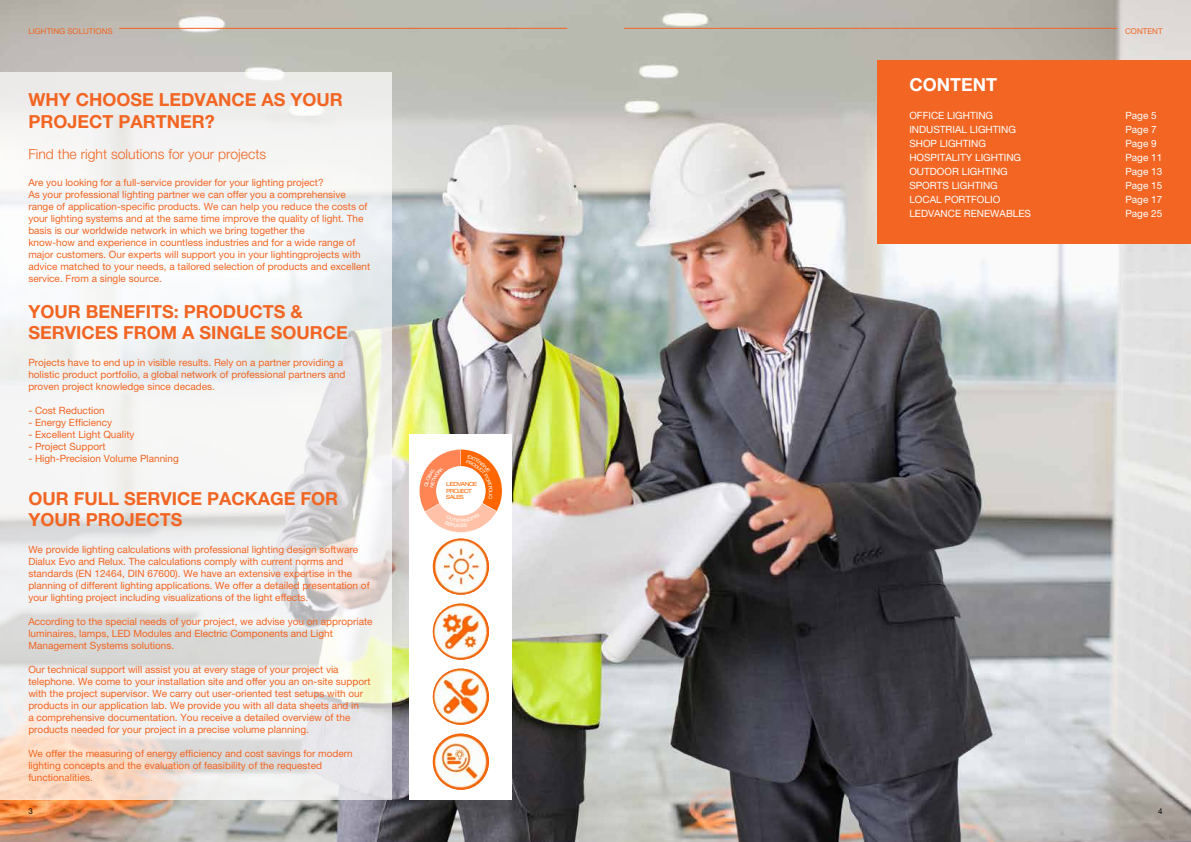
<style>
.page{position:relative;width:1191px;height:842px;background:#fff}
.page>*{position:absolute;margin:0;border:0;box-sizing:border-box;transform-origin:0 0}
.t1{font:700 18px/21.6px "Helvetica Neue LT Pro";color:#f26522}
.t2{font:700 18px "Helvetica Neue LT Pro";color:#fff}
.t3{font:300 14px "Helvetica Neue LT Pro";color:#f26522}
.t4{font:10px/12px "Helvetica Neue LT Pro";color:#f26522}
.t5{font:10px "Helvetica Neue LT Pro";color:#fff}
.t6{font:8px "Helvetica Neue LT Pro";color:#f26522}
.t7{font:8px "Helvetica Neue LT Pro";color:#000}
.t8{font:expanded 5.7px/6.8px "Helvetica Neue LT Pro";letter-spacing:-.09em;color:#f60}
</style>
<div class="page">
<img style="left:0;top:0;width:1191px;height:842px">
<div style="left:409px;top:434px;width:103px;height:366px;background:#fff"></div>
<svg style="left:0;top:72px;width:391px;height:728px;fill:#f2f1f2"></svg>
<hr style="left:119px;top:28px;width:448px;height:1px;background:#f26522">
<hr style="left:624px;top:28px;width:493px;height:1px;background:#f26522">
<img style="left:433px;top:539px;width:56px;height:56px;border-radius:28px">
<img style="left:433px;top:604px;width:56px;height:56px;border-radius:28px">
<img style="left:433px;top:669px;width:56px;height:56px;border-radius:28px">
<img style="left:433px;top:734px;width:56px;height:56px;border-radius:28px">
<div style="left:877px;top:60px;width:314px;height:183px;background:#f26522"></div>
<svg style="left:419px;top:449px;width:83px;height:83px"></svg>
<p class="t6" style="left:28px;top:26px;width:86px">LIGHTING SOLUTIONS</p>
<h1 class="t1" style="left:28px;top:89px;width:316px">WHY CHOOSE LEDVANCE AS YOUR<br>PROJECT PARTNER?</h1>
<h2 class="t3" style="left:28px;top:146px;width:239px">Find the right solutions for your projects</h2>
<p class="t4" style="left:28px;top:176px;width:343px">Are you looking for a full-service provider for your lighting project?<br>As your professional lighting partner we can offer you a comprehensive range of application-specific products. We can help you reduce the costs of your lighting systems and at the same time improve the quality of light. The basis is our worldwide network in which we bring together the<br>know-how and experience in countless industries and for a wide range of major customers. Our experts will support you in your lightingprojects with advice matched to your needs, a tailored selection of products and excellent service. From a single source.</p>
<h1 class="t1" style="left:28px;top:300px;width:321px">YOUR BENEFITS: PRODUCTS &amp;<br>SERVICES FROM A SINGLE SOURCE</h1>
<p class="t4" style="left:28px;top:356px;width:318px">Projects have to end up in visible results. Rely on a partner providing a holistic product portfolio, a global network of professional partners and proven project knowledge since decades.</p>
<p class="t4" style="left:28px;top:404px;width:78px">- Cost Reduction</p>
<p class="t4" style="left:28px;top:416px;width:85px">- Energy Efficiency</p>
<p class="t4" style="left:28px;top:428px;width:108px">- Excellent Light Quality</p>
<p class="t4" style="left:28px;top:440px;width:79px">- Project Support</p>
<p class="t4" style="left:28px;top:452px;width:152px">- High-Precision Volume Planning</p>
<h1 class="t1" style="left:28px;top:487px;width:311px">OUR FULL SERVICE PACKAGE FOR<br>YOUR PROJECTS</h1>
<p class="t4" style="left:28px;top:543px;width:343px">We provide lighting calculations with professional lighting design software Dialux Evo and Relux. The calculations comply with current norms and standards (EN 12464, DIN 67600). We have an extensive expertise in the planning of different lighting applications. We offer a detailed presentation of your lighting project including visualizations of the light effects.</p>
<p class="t4" style="left:28px;top:615px;width:346px">According to the special needs of your project, we advise you on appropriate luminaires, lamps, LED Modules and Electric Components and Light<br>Management Systems solutions.</p>
<p class="t4" style="left:28px;top:663px;width:344px">Our technical support will assist you at every stage of your project via telephone. We come to your installation site and offer you an on-site support with the project supervisor. We carry out user-oriented test setups with our products in our application lab. We provide you with all data sheets and in<br>a comprehensive documentation. You receive a detailed overview of the products needed for your project in a precise volume planning.</p>
<p class="t4" style="left:28px;top:747px;width:326px">We offer the measuring of energy efficiency and cost savings for modern lighting concepts and the evaluation of feasibility of the requested functionalities.</p>
<p class="t8" style="left:446px;top:480px;width:33px">LEDVANCE<br>PROJECT<br>SALES</p>
<p class="t6" style="left:1125px;top:26px;width:39px">CONTENT</p>
<h1 class="t2" style="left:909px;top:73px;width:89px">CONTENT</h1>
<p class="t5" style="left:909px;top:109px;width:85px">OFFICE LIGHTING</p>
<p class="t5" style="left:1125px;top:109px;width:33px">Page 5</p>
<p class="t5" style="left:909px;top:123px;width:108px">INDUSTRIAL LIGHTING</p>
<p class="t5" style="left:1125px;top:123px;width:33px">Page 7</p>
<p class="t5" style="left:909px;top:137px;width:78px">SHOP LIGHTING</p>
<p class="t5" style="left:1125px;top:137px;width:33px">Page 9</p>
<p class="t5" style="left:909px;top:151px;width:113px">HOSPITALITY LIGHTING</p>
<p class="t5" style="left:1125px;top:151px;width:38px">Page 11</p>
<p class="t5" style="left:909px;top:165px;width:100px">OUTDOOR LIGHTING</p>
<p class="t5" style="left:1125px;top:165px;width:38px">Page 13</p>
<p class="t5" style="left:909px;top:179px;width:90px">SPORTS LIGHTING</p>
<p class="t5" style="left:1125px;top:179px;width:38px">Page 15</p>
<p class="t5" style="left:909px;top:193px;width:92px">LOCAL PORTFOLIO</p>
<p class="t5" style="left:1125px;top:193px;width:38px">Page 17</p>
<p class="t5" style="left:909px;top:207px;width:123px">LEDVANCE RENEWABLES</p>
<p class="t5" style="left:1125px;top:207px;width:38px">Page 25</p>
<p class="t7" style="left:28px;top:806px;width:6px">3</p>
<p class="t7" style="left:1158px;top:806px;width:6px">4</p>
</div>
